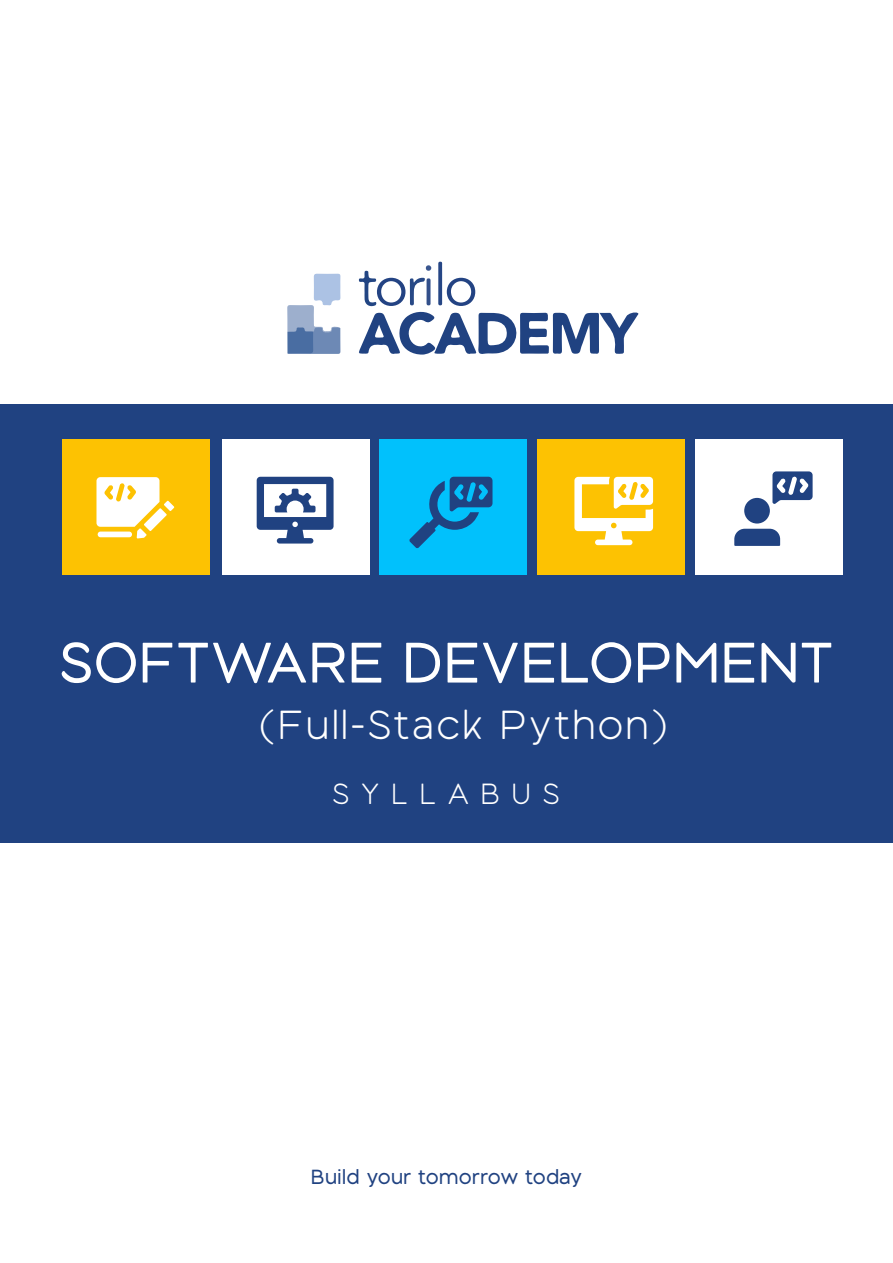
<style>
.page{position:relative;width:893px;height:1263px;background:#fff}
.page>*{position:absolute;margin:0;border:0;box-sizing:border-box;transform-origin:0 0}
.t1{font:58.5px "Black Sans";color:#fff}
.t2{font:300 41.7px "Black Sans";letter-spacing:.03em;color:#fff}
.t3{font:300 30px "Black Sans";color:#fff}
.t4{font:21px "Black Sans";color:#204281}
</style>
<div class="page">
<svg style="left:287px;top:274px;width:53px;height:80px"></svg>
<svg style="left:358px;top:262px;width:281px;height:93px"></svg>
<div style="left:0;top:404px;width:893px;height:438px;background:#204281"></div>
<div style="left:62px;top:439px;width:148px;height:136px;background:#fdc202"></div>
<div style="left:222px;top:439px;width:147px;height:136px;background:#fff"></div>
<div style="left:379px;top:439px;width:148px;height:136px;background:#01c1fc"></div>
<div style="left:538px;top:439px;width:147px;height:136px;background:#fdc202"></div>
<div style="left:695px;top:439px;width:148px;height:136px;background:#fff"></div>
<svg style="left:409px;top:477px;width:83px;height:71px"></svg>
<svg style="left:734px;top:471px;width:79px;height:75px"></svg>
<svg style="left:96px;top:477px;width:78px;height:61px"></svg>
<svg style="left:574px;top:477px;width:79px;height:68px"></svg>
<svg style="left:257px;top:477px;width:77px;height:66px"></svg>
<h1 class="t1" style="left:59px;top:630px;width:776px">SOFTWARE DEVELOPMENT</h1>
<h2 class="t2" style="left:258px;top:701px;width:412px">(Full-Stack Python)</h2>
<h3 class="t3" style="left:332px;top:776px;width:229px">S Y L L A B U S</h3>
<p class="t4" style="left:311px;top:1166px;width:273px">Build your tomorrow today</p>
</div>
